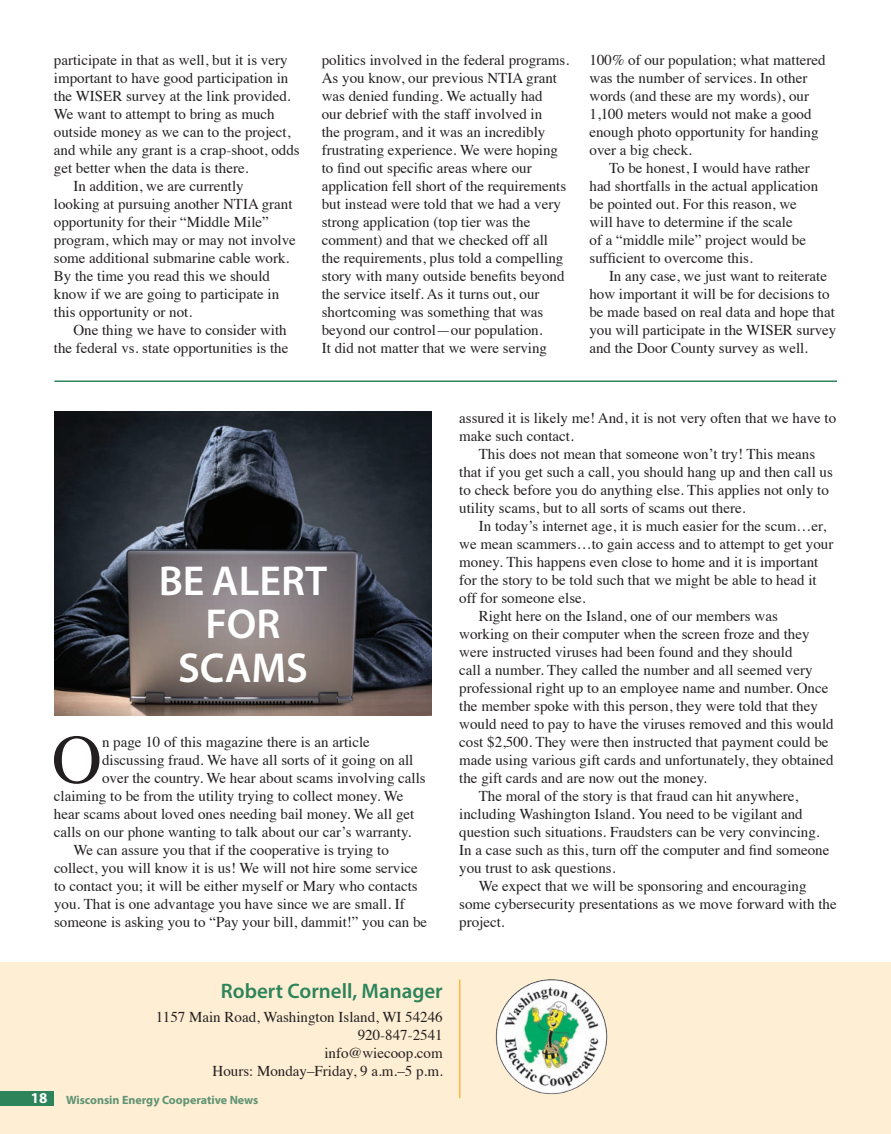
<style>
.page{position:relative;width:891px;height:1134px;background:#fff}
.page>*{position:absolute;margin:0;border:0;box-sizing:border-box;transform-origin:0 0}
.subheads{font:69.45px "Times";color:#231f20}
.subheads-2{font:600 42px/43.5px "Myriad Pro";color:#fff;text-align:center}
.Contents_In_every_is{font:600 21px "Myriad Pro";color:#2d845b}
.subheads-3{font:15px/18px "Times";color:#231f20}
.Local_-_body_text{font:15px "Times";color:#231f20}
.t1{font:700 15px "Myriad Pro";color:#fff}
.t2{font:700 12px "Myriad Pro";color:#609474}
</style>
<div class="page">
<div style="left:0;top:962px;width:891px;height:172px;background:#feeed4"></div>
<hr style="left:459px;top:980px;width:1px;height:118px;background:#fcb53d">
<img style="left:495px;top:979px;width:113px;height:116px">
<div style="left:0;top:1091px;width:54px;height:14px;background:#2d845b"></div>
<img style="left:55px;top:411px;width:377px;height:304px">
<hr style="left:54px;top:380px;width:783px;height:2px;background:#2d845b">
<p class="subheads-3" style="left:54px;top:50px;width:247px">participate in that as well, but it is very important to have good participation in the WISER survey at the link provided.<br>We want to attempt to bring as much outside money as we can to the project, and while any grant is a crap-shoot, odds get better when the data is there.</p>
<p class="subheads-3" style="left:54px;top:176px;width:244px;text-indent:20px">In addition, we are currently<br>looking at pursuing another NTIA grant opportunity for their “Middle Mile” program, which may or may not involve some additional submarine cable work.<br>By the time you read this we should know if we are going to participate in this opportunity or not.</p>
<p class="subheads-3" style="left:54px;top:320px;width:236px;text-align:right">One thing we have to consider with the federal vs. state opportunities is the</p>
<p class="subheads-3" style="left:322px;top:50px;width:249px">politics involved in the federal programs.<br>As you know, our previous NTIA grant was denied funding. We actually had<br>our debrief with the staff involved in<br>the program, and it was an incredibly frustrating experience. We were hoping to find out specific areas where our application fell short of the requirements but instead were told that we had a very strong application (top tier was the comment) and that we checked off all the requirements, plus told a compelling story with many outside benefits beyond the service itself. As it turns out, our shortcoming was something that was beyond our control—our population.<br>It did not matter that we were serving</p>
<p class="subheads-3" style="left:590px;top:50px;width:238px">100% of our population; what mattered was the number of services. In other words (and these are my words), our<br>1,100 meters would not make a good enough photo opportunity for handing over a big check.</p>
<p class="subheads-3" style="left:590px;top:158px;width:230px;text-indent:20px">To be honest, I would have rather had shortfalls in the actual application be pointed out. For this reason, we will have to determine if the scale<br>of a “middle mile” project would be sufficient to overcome this.</p>
<p class="subheads-3" style="left:590px;top:266px;width:248px;text-indent:20px">In any case, we just want to reiterate how important it will be for decisions to be made based on real data and hope that you will participate in the WISER survey and the Door County survey as well.</p>
<p class="subheads-2" style="left:159px;top:558px;width:170px">BE ALERT<br>FOR<br>SCAMS</p>
<p class="subheads" style="left:52px;top:695px;width:52px">O</p>
<p class="subheads-3" style="left:102px;top:732px;width:269px">n page 10 of this magazine there is an article</p>
<p class="subheads-3" style="left:102px;top:750px;width:313px">discussing fraud. We have all sorts of it going on all</p>
<p class="subheads-3" style="left:102px;top:768px;width:325px">over the country. We hear about scams involving calls</p>
<p class="subheads-3" style="left:54px;top:786px;width:351px">claiming to be from the utility trying to collect money. We</p>
<p class="subheads-3" style="left:54px;top:804px;width:362px">hear scams about loved ones needing bail money. We all get</p>
<p class="subheads-3" style="left:54px;top:822px;width:359px">calls on our phone wanting to talk about our car’s warranty.</p>
<p class="subheads-3" style="left:54px;top:840px;width:375px;text-indent:20px">We can assure you that if the cooperative is trying to collect, you will know it is us! We will not hire some service to contact you; it will be either myself or Mary who contacts you. That is one advantage you have since we are small. If someone is asking you to “Pay your bill, dammit!” you can be</p>
<p class="subheads-3" style="left:459px;top:407px;width:379px">assured it is likely me! And, it is not very often that we have to make such contact.</p>
<p class="subheads-3" style="left:459px;top:443px;width:375px;text-indent:20px">This does not mean that someone won’t try! This means that if you get such a call, you should hang up and then call us to check before you do anything else. This applies not only to utility scams, but to all sorts of scams out there.</p>
<p class="subheads-3" style="left:459px;top:515px;width:376px;text-indent:20px">In today’s internet age, it is much easier for the scum…er, we mean scammers…to gain access and to attempt to get your money. This happens even close to home and it is important for the story to be told such that we might be able to head it off for someone else.</p>
<p class="subheads-3" style="left:459px;top:605px;width:376px;text-indent:20px">Right here on the Island, one of our members was<br>working on their computer when the screen froze and they were instructed viruses had been found and they should<br>call a number. They called the number and all seemed very professional right up to an employee name and number. Once the member spoke with this person, they were told that they would need to pay to have the viruses removed and this would cost $2,500. They were then instructed that payment could be made using various gift cards and unfortunately, they obtained the gift cards and are now out the money.</p>
<p class="subheads-3" style="left:459px;top:785px;width:372px;text-indent:20px">The moral of the story is that fraud can hit anywhere, including Washington Island. You need to be vigilant and question such situations. Fraudsters can be very convincing.<br>In a case such as this, turn off the computer and find someone you trust to ask questions.</p>
<p class="subheads-3" style="left:459px;top:875px;width:379px;text-indent:20px">We expect that we will be sponsoring and encouraging some cybersecurity presentations as we move forward with the project.</p>
<p class="Contents_In_every_is" style="left:221px;top:977px;width:223px">Robert Cornell, Manager</p>
<p class="Local_-_body_text" style="left:156px;top:1003px;width:288px">1157 Main Road, Washington Island, WI 54246</p>
<p class="Local_-_body_text" style="left:358px;top:1021px;width:86px">920-847-2541</p>
<p class="Local_-_body_text" style="left:324px;top:1039px;width:120px">info@wiecoop.com</p>
<p class="Local_-_body_text" style="left:213px;top:1057px;width:232px">Hours: Monday–Friday, 9 a.m.–5 p.m.</p>
<p class="t1" style="left:31px;top:1088px;width:18px">18</p>
<p class="t2" style="left:66px;top:1092px;width:194px">Wisconsin Energy Cooperative News</p>
</div>
